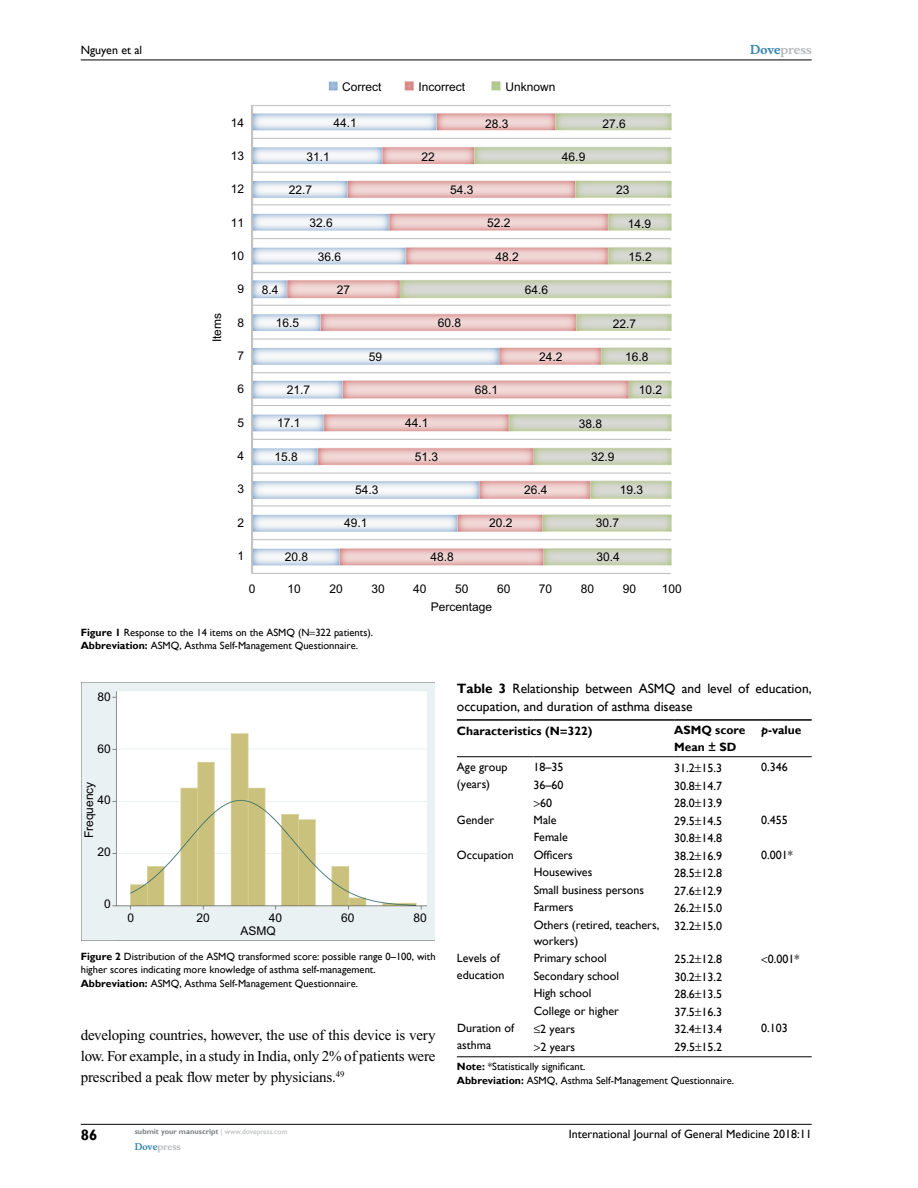
<style>
.page{position:relative;width:918px;height:1188px;background:#fff}
.page>*{position:absolute;margin:0;border:0;box-sizing:border-box;transform-origin:0 0}
.t1{font:15px/21px "Times New Roman";letter-spacing:-.01em;color:#000;text-align:justify}
.t2{font:700 15px "Gill Sans";color:#000}
.t3{font:13.5px/18px "Gill Sans";color:#000}
.t4{font:12px/16.5px "Gill Sans";color:#000}
.t5{font:12px/12.8px "Arial";color:#000}
.t6{font:700 12px/16.5px "Gill Sans";color:#000}
.t7{font:700 12px "Musee";color:#b8babc}
.t8{font:10.5px/13.5px "Gill Sans";color:#000}
.t9{font:700 9px "Musee";color:#b8babc}
.t10{font:700 7.5px "Gill Sans";color:#808285}
.s1{font-weight:700}
.s2{color:#3785ad}
.s3{font-weight:400;color:#b8babc}
.s4{font-style:italic}
</style>
<div class="page">
<hr style="left:81px;top:1124px;width:731px;height:1px;background:#000">
<hr style="left:81px;top:60px;width:731px;height:1px;background:#000">
<img style="left:251px;top:82px;width:421px;height:491px">
<img style="left:82px;top:683px;width:353px;height:257px">
<hr style="left:457px;top:719px;width:77px;height:2px;background:#000">
<hr style="left:534px;top:719px;width:140px;height:2px;background:#000">
<hr style="left:674px;top:719px;width:87px;height:2px;background:#000">
<hr style="left:761px;top:719px;width:51px;height:2px;background:#000">
<hr style="left:457px;top:756px;width:77px;height:1px;background:#000">
<hr style="left:534px;top:756px;width:140px;height:1px;background:#000">
<hr style="left:674px;top:756px;width:87px;height:1px;background:#000">
<hr style="left:761px;top:756px;width:51px;height:1px;background:#000">
<hr style="left:457px;top:1056px;width:77px;height:1px;background:#000">
<hr style="left:534px;top:1056px;width:140px;height:1px;background:#000">
<hr style="left:674px;top:1056px;width:87px;height:1px;background:#000">
<hr style="left:761px;top:1056px;width:51px;height:1px;background:#000">
<p class="t4" style="left:81px;top:42px;width:63px">Nguyen et al</p>
<p class="t5" style="left:210px;top:342px;width:31px;rotate:-90deg">Items</p>
<p class="t5" style="left:342px;top:80px;width:41px">Correct</p>
<p class="t5" style="left:419px;top:80px;width:48px">Incorrect</p>
<p class="t5" style="left:506px;top:80px;width:52px">Unknown</p>
<p class="t5" style="left:231px;top:116px;width:15px">14</p>
<p class="t5" style="left:334px;top:117px;width:25px">44.1</p>
<p class="t5" style="left:485px;top:117px;width:25px">28.3</p>
<p class="t5" style="left:602px;top:117px;width:25px">27.6</p>
<p class="t5" style="left:231px;top:149px;width:15px">13</p>
<p class="t5" style="left:306px;top:150px;width:25px">31.1</p>
<p class="t5" style="left:422px;top:150px;width:15px">22</p>
<p class="t5" style="left:562px;top:150px;width:25px">46.9</p>
<p class="t5" style="left:231px;top:183px;width:15px">12</p>
<p class="t5" style="left:289px;top:183px;width:25px">22.7</p>
<p class="t5" style="left:450px;top:183px;width:25px">54.3</p>
<p class="t5" style="left:616px;top:184px;width:15px">23</p>
<p class="t5" style="left:231px;top:216px;width:15px">11</p>
<p class="t5" style="left:310px;top:217px;width:25px">32.6</p>
<p class="t5" style="left:487px;top:217px;width:25px">52.2</p>
<p class="t5" style="left:628px;top:217px;width:25px">14.9</p>
<p class="t5" style="left:231px;top:249px;width:15px">10</p>
<p class="t5" style="left:318px;top:250px;width:25px">36.6</p>
<p class="t5" style="left:496px;top:250px;width:25px">48.2</p>
<p class="t5" style="left:628px;top:250px;width:25px">15.2</p>
<p class="t5" style="left:237px;top:283px;width:8px">9</p>
<p class="t5" style="left:262px;top:283px;width:18px">8.4</p>
<p class="t5" style="left:337px;top:283px;width:15px">27</p>
<p class="t5" style="left:525px;top:284px;width:25px">64.6</p>
<p class="t5" style="left:237px;top:316px;width:8px">8</p>
<p class="t5" style="left:276px;top:317px;width:25px">16.5</p>
<p class="t5" style="left:438px;top:317px;width:25px">60.8</p>
<p class="t5" style="left:613px;top:317px;width:25px">22.7</p>
<p class="t5" style="left:237px;top:349px;width:8px">7</p>
<p class="t5" style="left:369px;top:350px;width:15px">59</p>
<p class="t5" style="left:539px;top:350px;width:25px">24.2</p>
<p class="t5" style="left:625px;top:350px;width:25px">16.8</p>
<p class="t5" style="left:237px;top:383px;width:8px">6</p>
<p class="t5" style="left:287px;top:383px;width:25px">21.7</p>
<p class="t5" style="left:475px;top:383px;width:25px">68.1</p>
<p class="t5" style="left:639px;top:384px;width:25px">10.2</p>
<p class="t5" style="left:237px;top:416px;width:8px">5</p>
<p class="t5" style="left:277px;top:417px;width:25px">17.1</p>
<p class="t5" style="left:405px;top:417px;width:25px">44.1</p>
<p class="t5" style="left:579px;top:417px;width:25px">38.8</p>
<p class="t5" style="left:237px;top:449px;width:8px">4</p>
<p class="t5" style="left:274px;top:450px;width:25px">15.8</p>
<p class="t5" style="left:415px;top:450px;width:25px">51.3</p>
<p class="t5" style="left:591px;top:450px;width:25px">32.9</p>
<p class="t5" style="left:237px;top:483px;width:8px">3</p>
<p class="t5" style="left:355px;top:483px;width:25px">54.3</p>
<p class="t5" style="left:524px;top:483px;width:25px">26.4</p>
<p class="t5" style="left:620px;top:483px;width:25px">19.3</p>
<p class="t5" style="left:237px;top:516px;width:8px">2</p>
<p class="t5" style="left:344px;top:517px;width:25px">49.1</p>
<p class="t5" style="left:489px;top:517px;width:25px">20.2</p>
<p class="t5" style="left:596px;top:517px;width:25px">30.7</p>
<p class="t5" style="left:237px;top:549px;width:8px">1</p>
<p class="t5" style="left:285px;top:550px;width:25px">20.8</p>
<p class="t5" style="left:431px;top:550px;width:25px">48.8</p>
<p class="t5" style="left:597px;top:550px;width:25px">30.4</p>
<p class="t5" style="left:249px;top:582px;width:8px">0</p>
<p class="t5" style="left:288px;top:582px;width:15px">10</p>
<p class="t5" style="left:329px;top:582px;width:15px">20</p>
<p class="t5" style="left:371px;top:582px;width:15px">30</p>
<p class="t5" style="left:413px;top:582px;width:15px">40</p>
<p class="t5" style="left:455px;top:582px;width:15px">50</p>
<p class="t5" style="left:497px;top:582px;width:15px">60</p>
<p class="t5" style="left:539px;top:582px;width:15px">70</p>
<p class="t5" style="left:581px;top:582px;width:15px">80</p>
<p class="t5" style="left:623px;top:582px;width:15px">90</p>
<p class="t5" style="left:662px;top:582px;width:22px">100</p>
<p class="t5" style="left:431px;top:601px;width:63px">Percentage</p>
<p class="t8" style="left:81px;top:625px;width:294px"><span class="s1">Figure 1</span> Response to the 14 items on the ASMQ (N 322 patients).<br><span class="s1">Abbreviation:</span> ASMQ, Asthma Self-Management Questionnaire.</p>
<p class="t7" style="left:750px;top:43px;width:63px"><span class="s2">Dove</span>press</p>
<p class="t5" style="left:97px;top:691px;width:15px">80</p>
<p class="t5" style="left:97px;top:742px;width:15px">60</p>
<p class="t5" style="left:82px;top:838px;width:58px;rotate:-90deg">Frequency</p>
<p class="t5" style="left:97px;top:794px;width:15px">40</p>
<p class="t5" style="left:97px;top:845px;width:15px">20</p>
<p class="t5" style="left:104px;top:897px;width:8px">0</p>
<p class="t5" style="left:128px;top:911px;width:8px">0</p>
<p class="t5" style="left:197px;top:911px;width:15px">20</p>
<p class="t5" style="left:241px;top:911px;width:43px;text-indent:28px">40<br>ASMQ</p>
<p class="t5" style="left:341px;top:911px;width:15px">60</p>
<p class="t5" style="left:413px;top:911px;width:15px">80</p>
<p class="t8" style="left:81px;top:949px;width:356px"><span class="s1">Figure 2</span> Distribution of the ASMQ transformed score: possible range 0–100, with higher scores indicating more knowledge of asthma self-management.<br><span class="s1">Abbreviation:</span> ASMQ, Asthma Self-Management Questionnaire.</p>
<p class="t1" style="left:81px;top:1025px;width:356px">developing countries, however, the use of this device is very low. For example, in a study in India, only 2% of patients were prescribed a peak flow meter by physicians.<sup>49</sup></p>
<p class="t2" style="left:81px;top:1126px;width:18px">86</p>
<p class="t10" style="left:135px;top:1127px;width:154px">submit your manuscript <span class="s3">| www.dovepress.com</span></p>
<p class="t9" style="left:135px;top:1141px;width:48px"><span class="s2">Dove</span>press</p>
<p class="t3" style="left:457px;top:680px;width:356px"><span class="s1">Table 3</span> Relationship between ASMQ and level of education, occupation, and duration of asthma disease</p>
<p class="t6" style="left:457px;top:723px;width:137px">Characteristics (N 322)</p>
<p class="t6" style="left:674px;top:722px;width:73px">ASMQ score<br>Mean SD</p>
<p class="t6" style="left:761px;top:722px;width:42px"><span class="s4">p</span>-value</p>
<p class="t4" style="left:457px;top:759px;width:52px">Age group (years)</p>
<p class="t4" style="left:534px;top:759px;width:31px">18–35</p>
<p class="t4" style="left:674px;top:760px;width:49px">31.2 15.3</p>
<p class="t4" style="left:761px;top:759px;width:28px">0.346</p>
<p class="t4" style="left:534px;top:777px;width:31px">36–60</p>
<p class="t4" style="left:674px;top:778px;width:49px">30.8 14.7</p>
<p class="t4" style="left:540px;top:795px;width:13px">60</p>
<p class="t4" style="left:674px;top:795px;width:49px">28.0 13.9</p>
<p class="t4" style="left:457px;top:812px;width:39px">Gender</p>
<p class="t4" style="left:534px;top:812px;width:24px">Male</p>
<p class="t4" style="left:674px;top:813px;width:49px">29.5 14.5</p>
<p class="t4" style="left:761px;top:812px;width:28px">0.455</p>
<p class="t4" style="left:534px;top:829px;width:36px">Female</p>
<p class="t4" style="left:674px;top:830px;width:49px">30.8 14.8</p>
<p class="t4" style="left:457px;top:847px;width:58px">Occupation</p>
<p class="t4" style="left:534px;top:847px;width:41px">Officers</p>
<p class="t4" style="left:674px;top:848px;width:49px">38.2 16.9</p>
<p class="t4" style="left:761px;top:847px;width:33px">0.001*</p>
<p class="t4" style="left:534px;top:864px;width:60px">Housewives</p>
<p class="t4" style="left:674px;top:865px;width:49px">28.5 12.8</p>
<p class="t4" style="left:534px;top:882px;width:112px">Small business persons</p>
<p class="t4" style="left:674px;top:883px;width:49px">27.6 12.9</p>
<p class="t4" style="left:534px;top:899px;width:41px">Farmers</p>
<p class="t4" style="left:674px;top:900px;width:49px">26.2 15.0</p>
<p class="t4" style="left:534px;top:917px;width:127px">Others (retired, teachers, workers)</p>
<p class="t4" style="left:674px;top:918px;width:49px">32.2 15.0</p>
<p class="t4" style="left:457px;top:950px;width:49px">Levels of education</p>
<p class="t4" style="left:534px;top:950px;width:74px">Primary school</p>
<p class="t4" style="left:674px;top:951px;width:49px">25.2 12.8</p>
<p class="t4" style="left:768px;top:951px;width:33px">0.001*</p>
<p class="t4" style="left:534px;top:967px;width:87px">Secondary school</p>
<p class="t4" style="left:674px;top:968px;width:49px">30.2 13.2</p>
<p class="t4" style="left:534px;top:985px;width:59px">High school</p>
<p class="t4" style="left:674px;top:986px;width:49px">28.6 13.5</p>
<p class="t4" style="left:534px;top:1003px;width:87px">College or higher</p>
<p class="t4" style="left:674px;top:1004px;width:49px">37.5 16.3</p>
<p class="t4" style="left:457px;top:1020px;width:59px">Duration of asthma</p>
<p class="t4" style="left:534px;top:1021px;width:43px">≤2 years</p>
<p class="t4" style="left:674px;top:1021px;width:49px">32.4 13.4</p>
<p class="t4" style="left:761px;top:1020px;width:28px">0.103</p>
<p class="t4" style="left:540px;top:1039px;width:36px">2 years</p>
<p class="t4" style="left:674px;top:1039px;width:49px">29.5 15.2</p>
<p class="t8" style="left:457px;top:1060px;width:279px"><span class="s1">Note:</span> *Statistically significant.<br><span class="s1">Abbreviation:</span> ASMQ, Asthma Self-Management Questionnaire.</p>
<p class="t4" style="left:569px;top:1126px;width:244px">International Journal of General Medicine 2018:11</p>
</div>
